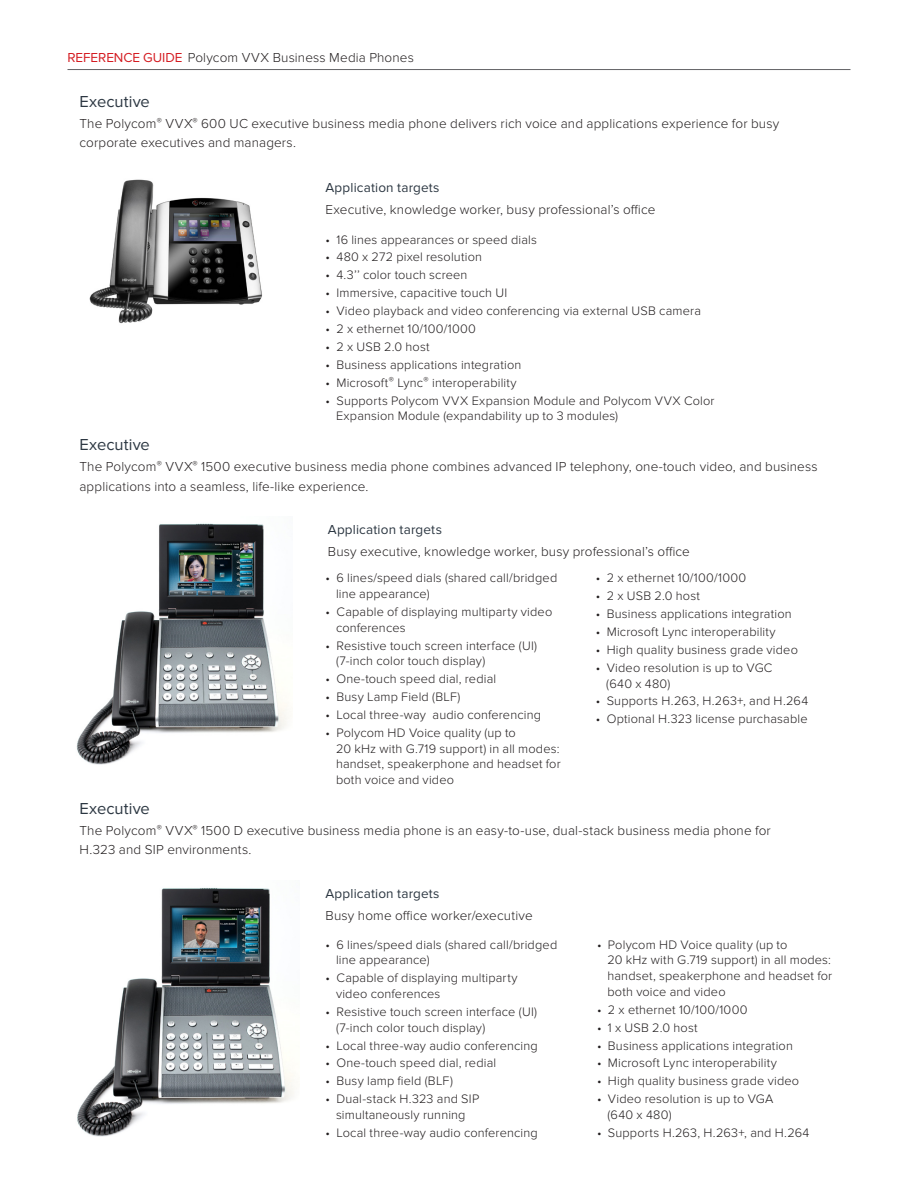
<style>
.page{position:relative;width:918px;height:1188px;background:#fff}
.page>*{position:absolute;margin:0;border:0;box-sizing:border-box;transform-origin:0 0}
.DS_-_Subhead_Level_1{font:16.5px "Proxima Nova";letter-spacing:.005em;color:#2c3742}
.Body_Copy_Text{font:300 13.5px/19.5px "Proxima Nova";letter-spacing:.01em;color:#231f20}
.DS_-_Subhead_Level_2{font:13.5px "Proxima Nova";letter-spacing:.015em;color:#2c3742}
.t1{font:300 12.75px/15.8px "Proxima Nova";letter-spacing:.01em;color:#231f20}
.s1{font-weight:400;color:#d41b21}
</style>
<div class="page">
<hr style="left:68px;top:69px;width:782px;height:1px;background:#636366">
<img style="left:89px;top:179px;width:173px;height:145px">
<img style="left:76px;top:523px;width:211px;height:242px">
<img style="left:77px;top:888px;width:217px;height:249px">
<p class="Body_Copy_Text" style="left:68px;top:48px;width:348px"><span class="s1">REFERENCE GUIDE</span> Polycom VVX Business Media Phones</p>
<p class="DS_-_Subhead_Level_1" style="left:80px;top:92px;width:72px">Executive</p>
<p class="Body_Copy_Text" style="left:80px;top:114px;width:701px">The Polycom<sup>®</sup> VVX<sup>®</sup> 600 UC executive business media phone delivers rich voice and applications experience for busy corporate executives and managers.</p>
<p class="DS_-_Subhead_Level_2" style="left:326px;top:180px;width:116px">Application targets</p>
<p class="Body_Copy_Text" style="left:326px;top:200px;width:331px">Executive, knowledge worker, busy professional’s office</p>
<p class="t1" style="left:326px;top:232px;width:213px">• 16 lines appearances or speed dials</p>
<p class="t1" style="left:326px;top:249px;width:158px">• 480 x 272 pixel resolution</p>
<p class="t1" style="left:326px;top:267px;width:143px">• 4.3’’ color touch screen</p>
<p class="t1" style="left:326px;top:285px;width:183px">• Immersive, capacitive touch UI</p>
<p class="t1" style="left:326px;top:303px;width:377px">• Video playback and video conferencing via external USB camera</p>
<p class="t1" style="left:326px;top:321px;width:152px">• 2 x ethernet 10/100/1000</p>
<p class="t1" style="left:326px;top:339px;width:106px">• 2 x USB 2.0 host</p>
<p class="t1" style="left:326px;top:357px;width:197px">• Business applications integration</p>
<p class="t1" style="left:326px;top:375px;width:193px">• Microsoft<sup>®</sup> Lync<sup>®</sup> interoperability</p>
<p class="t1" style="left:336px;top:393px;width:380px;text-indent:-10px">• Supports Polycom VVX Expansion Module and Polycom VVX Color<br>Expansion Module (expandability up to 3 modules)</p>
<p class="DS_-_Subhead_Level_1" style="left:80px;top:435px;width:72px">Executive</p>
<p class="Body_Copy_Text" style="left:80px;top:457px;width:740px">The Polycom<sup>®</sup> VVX<sup>®</sup> 1500 executive business media phone combines advanced IP telephony, one-touch video, and business applications into a seamless, life-like experience.</p>
<p class="DS_-_Subhead_Level_2" style="left:328px;top:522px;width:116px">Application targets</p>
<p class="Body_Copy_Text" style="left:328px;top:542px;width:364px">Busy executive, knowledge worker, busy professional’s office</p>
<p class="t1" style="left:336px;top:570px;width:223px;text-indent:-10px">• 6 lines/speed dials (shared call/bridged line appearance)</p>
<p class="t1" style="left:336px;top:604px;width:218px;text-indent:-10px">• Capable of displaying multiparty video conferences</p>
<p class="t1" style="left:336px;top:638px;width:203px;text-indent:-10px">• Resistive touch screen interface (UI) (7-inch color touch display)</p>
<p class="t1" style="left:326px;top:671px;width:172px">• One-touch speed dial, redial</p>
<p class="t1" style="left:326px;top:689px;width:136px">• Busy Lamp Field (BLF)</p>
<p class="t1" style="left:326px;top:707px;width:217px">• Local three-way audio conferencing</p>
<p class="t1" style="left:336px;top:725px;width:226px;text-indent:-10px">• Polycom HD Voice quality (up to<br>20 kHz with G.719 support) in all modes: handset, speakerphone and headset for both voice and video</p>
<p class="t1" style="left:596px;top:570px;width:152px">• 2 x ethernet 10/100/1000</p>
<p class="t1" style="left:596px;top:588px;width:106px">• 2 x USB 2.0 host</p>
<p class="t1" style="left:596px;top:606px;width:197px">• Business applications integration</p>
<p class="t1" style="left:596px;top:624px;width:181px">• Microsoft Lync interoperability</p>
<p class="t1" style="left:596px;top:642px;width:204px">• High quality business grade video</p>
<p class="t1" style="left:606px;top:660px;width:168px;text-indent:-10px">• Video resolution is up to VGC (640 x 480)</p>
<p class="t1" style="left:596px;top:693px;width:214px">• Supports H.263, H.263+, and H.264</p>
<p class="t1" style="left:596px;top:711px;width:213px">• Optional H.323 license purchasable</p>
<p class="DS_-_Subhead_Level_1" style="left:80px;top:799px;width:72px">Executive</p>
<p class="Body_Copy_Text" style="left:80px;top:821px;width:693px">The Polycom<sup>®</sup> VVX<sup>®</sup> 1500 D executive business media phone is an easy-to-use, dual-stack business media phone for<br>H.323 and SIP environments.</p>
<p class="DS_-_Subhead_Level_2" style="left:326px;top:885px;width:116px">Application targets</p>
<p class="Body_Copy_Text" style="left:326px;top:906px;width:209px">Busy home office worker/executive</p>
<p class="t1" style="left:336px;top:937px;width:223px;text-indent:-10px">• 6 lines/speed dials (shared call/bridged line appearance)</p>
<p class="t1" style="left:336px;top:970px;width:183px;text-indent:-10px">• Capable of displaying multiparty video conferences</p>
<p class="t1" style="left:336px;top:1004px;width:203px;text-indent:-10px">• Resistive touch screen interface (UI) (7-inch color touch display)</p>
<p class="t1" style="left:326px;top:1038px;width:214px">• Local three-way audio conferencing</p>
<p class="t1" style="left:326px;top:1055px;width:172px">• One-touch speed dial, redial</p>
<p class="t1" style="left:326px;top:1073px;width:129px">• Busy lamp field (BLF)</p>
<p class="t1" style="left:326px;top:1091px;width:155px;text-align:center">• Dual-stack H.323 and SIP simultaneously running</p>
<p class="t1" style="left:326px;top:1125px;width:214px">• Local three-way audio conferencing</p>
<p class="t1" style="left:608px;top:937px;width:226px;text-indent:-10px">• Polycom HD Voice quality (up to<br>20 kHz with G.719 support) in all modes: handset, speakerphone and headset for both voice and video</p>
<p class="t1" style="left:597px;top:1002px;width:152px">• 2 x ethernet 10/100/1000</p>
<p class="t1" style="left:597px;top:1020px;width:102px">• 1 x USB 2.0 host</p>
<p class="t1" style="left:597px;top:1038px;width:197px">• Business applications integration</p>
<p class="t1" style="left:597px;top:1055px;width:181px">• Microsoft Lync interoperability</p>
<p class="t1" style="left:597px;top:1073px;width:204px">• High quality business grade video</p>
<p class="t1" style="left:608px;top:1091px;width:167px;text-indent:-10px">• Video resolution is up to VGA (640 x 480)</p>
<p class="t1" style="left:597px;top:1125px;width:214px">• Supports H.263, H.263+, and H.264</p>
</div>
